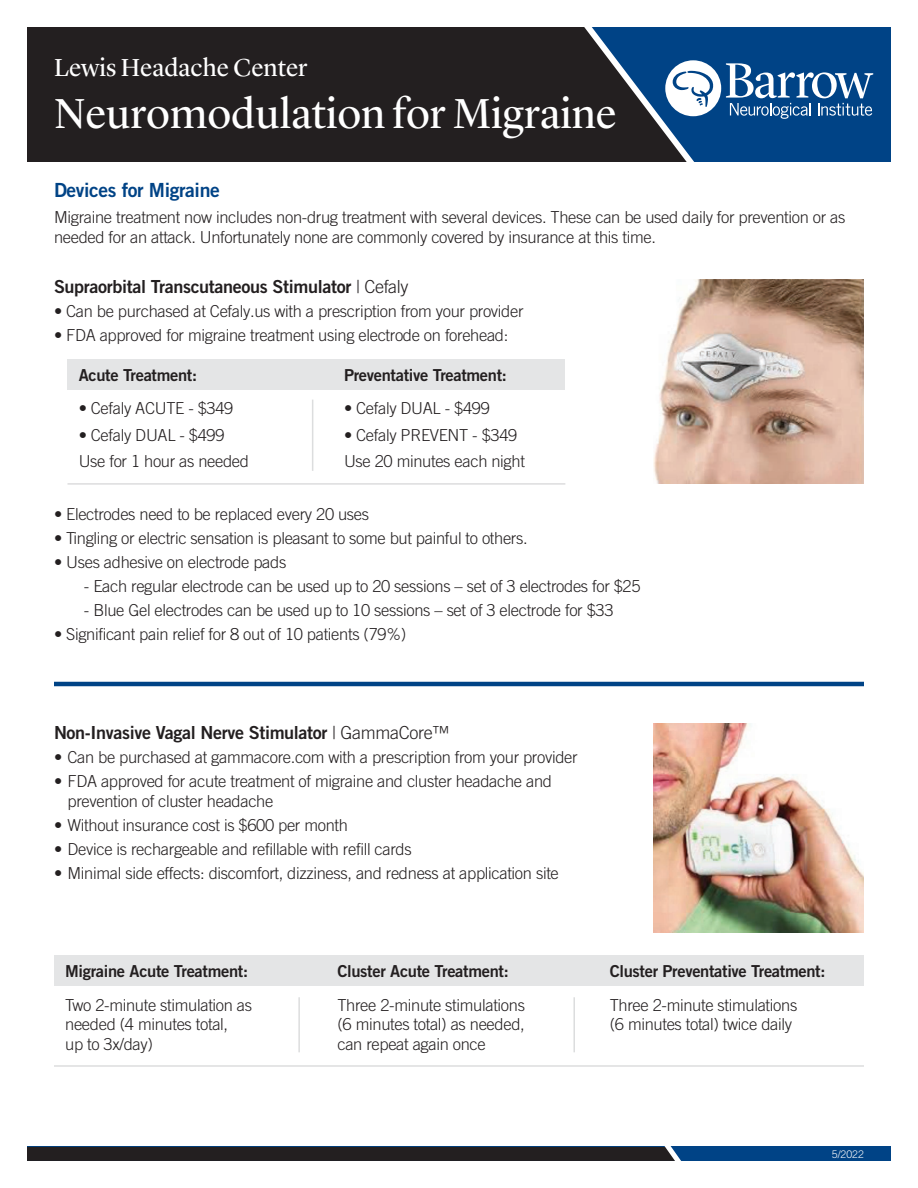
<style>
.page{position:relative;width:918px;height:1188px;background:#fff}
.page>*{position:absolute;margin:0;border:0;box-sizing:border-box;transform-origin:0 0}
.t1{font:43.5px "Lyon Display";color:#fff}
.t2{font:25.5px "Lyon Display";color:#fff}
.t3{font:19.5px "Trade Gothic LT Pro Bd 2";letter-spacing:-.02em;color:#004386}
.t4{font:18px "Trade Gothic LT Pro Bd 2";letter-spacing:-.02em;color:#231f20}
.t5{font:300 16.5px/19.8px "Trade Gothic LT Pro";letter-spacing:-.02em;color:#231f20}
.t6{font:16.5px "Trade Gothic LT Pro Bd 2";letter-spacing:-.02em;color:#231f20}
.t7{font:300 10.5px "Trade Gothic LT Pro";color:#fff}
.s1{font-family:"Trade Gothic LT Pro";font-weight:300}
</style>
<div class="page">
<div style="left:68px;top:360px;width:497px;height:30px;background:#e4e5e6"></div>
<hr style="left:68px;top:483px;width:497px;height:2px;background:#dcddde">
<hr style="left:312px;top:400px;width:1px;height:71px;background:#dcddde">
<div style="left:54px;top:956px;width:810px;height:30px;background:#e4e5e6"></div>
<hr style="left:54px;top:1065px;width:810px;height:2px;background:#dcddde">
<hr style="left:298px;top:997px;width:2px;height:55px;background:#dcddde">
<hr style="left:573px;top:997px;width:2px;height:55px;background:#dcddde">
<img style="left:654px;top:280px;width:210px;height:204px">
<img style="left:653px;top:724px;width:211px;height:208px">
<hr style="left:54px;top:682px;width:810px;height:4px;background:#004386">
<div style="left:27px;top:1147px;width:864px;height:14px;background:#004386"></div>
<svg style="left:27px;top:1146px;width:665px;height:15px;background:#21242a"></svg>
<div style="left:27px;top:27px;width:864px;height:135px;background:#004386"></div>
<div style="left:27px;top:27px;width:549px;height:135px;background:#231f20"></div>
<svg style="left:576px;top:27px;width:297px;height:135px"></svg>
<p class="t2" style="left:54px;top:48px;width:255px">Lewis Headache Center</p>
<p class="t1" style="left:54px;top:81px;width:564px">Neuromodulation for Migraine</p>
<p class="t3" style="left:54px;top:178px;width:167px">Devices for Migraine</p>
<p class="t5" style="left:54px;top:207px;width:793px">Migraine treatment now includes non-drug treatment with several devices. These can be used daily for prevention or as needed for an attack. Unfortunately none are commonly covered by insurance at this time.</p>
<p class="t4" style="left:54px;top:275px;width:356px">Supraorbital Transcutaneous Stimulator <span class="s1">| Cefaly</span></p>
<p class="t5" style="left:54px;top:301px;width:471px">• Can be purchased at Cefaly.us with a prescription from your provider</p>
<p class="t5" style="left:54px;top:325px;width:456px">• FDA approved for migraine treatment using electrode on forehead:</p>
<p class="t6" style="left:79px;top:365px;width:120px">Acute Treatment:</p>
<p class="t5" style="left:79px;top:398px;width:156px">• Cefaly ACUTE - $349</p>
<p class="t5" style="left:79px;top:425px;width:147px">• Cefaly DUAL - $499</p>
<p class="t5" style="left:79px;top:452px;width:172px">Use for 1 hour as needed</p>
<p class="t6" style="left:344px;top:365px;width:164px">Preventative Treatment:</p>
<p class="t5" style="left:344px;top:398px;width:147px">• Cefaly DUAL - $499</p>
<p class="t5" style="left:344px;top:425px;width:175px">• Cefaly PREVENT - $349</p>
<p class="t5" style="left:344px;top:452px;width:182px">Use 20 minutes each night</p>
<p class="t5" style="left:54px;top:504px;width:317px">• Electrodes need to be replaced every 20 uses</p>
<p class="t5" style="left:54px;top:528px;width:475px">• Tingling or electric sensation is pleasant to some but painful to others.</p>
<p class="t5" style="left:54px;top:552px;width:234px">• Uses adhesive on electrode pads</p>
<p class="t5" style="left:84px;top:576px;width:558px">- Each regular electrode can be used up to 20 sessions – set of 3 electrodes for $25</p>
<p class="t5" style="left:84px;top:600px;width:531px">- Blue Gel electrodes can be used up to 10 sessions – set of 3 electrode for $33</p>
<p class="t5" style="left:54px;top:624px;width:354px">• Significant pain relief for 8 out of 10 patients (79%)</p>
<p class="t4" style="left:54px;top:721px;width:398px">Non-Invasive Vagal Nerve Stimulator <span class="s1">| GammaCore™</span></p>
<p class="t5" style="left:54px;top:747px;width:525px">• Can be purchased at gammacore.com with a prescription from your provider</p>
<p class="t5" style="left:68px;top:771px;width:486px;text-indent:-14px">• FDA approved for acute treatment of migraine and cluster headache and prevention of cluster headache</p>
<p class="t5" style="left:54px;top:815px;width:296px">• Without insurance cost is $600 per month</p>
<p class="t5" style="left:54px;top:839px;width:359px">• Device is rechargeable and refillable with refill cards</p>
<p class="t5" style="left:54px;top:863px;width:506px">• Minimal side effects: discomfort, dizziness, and redness at application site</p>
<p class="t6" style="left:65px;top:961px;width:184px">Migraine Acute Treatment:</p>
<p class="t5" style="left:65px;top:995px;width:189px">Two 2-minute stimulation as</p>
<p class="t5" style="left:65px;top:1014px;width:164px">needed (4 minutes total,</p>
<p class="t5" style="left:65px;top:1034px;width:89px">up to 3x/day)</p>
<p class="t6" style="left:337px;top:961px;width:173px">Cluster Acute Treatment:</p>
<p class="t5" style="left:337px;top:995px;width:189px">Three 2-minute stimulations</p>
<p class="t5" style="left:337px;top:1014px;width:189px">(6 minutes total) as needed,</p>
<p class="t5" style="left:337px;top:1034px;width:150px">can repeat again once</p>
<p class="t6" style="left:610px;top:961px;width:217px">Cluster Preventative Treatment:</p>
<p class="t5" style="left:610px;top:995px;width:189px">Three 2-minute stimulations</p>
<p class="t5" style="left:610px;top:1014px;width:184px">(6 minutes total) twice daily</p>
<p class="t7" style="left:832px;top:1148px;width:34px">5/2022</p>
</div>
